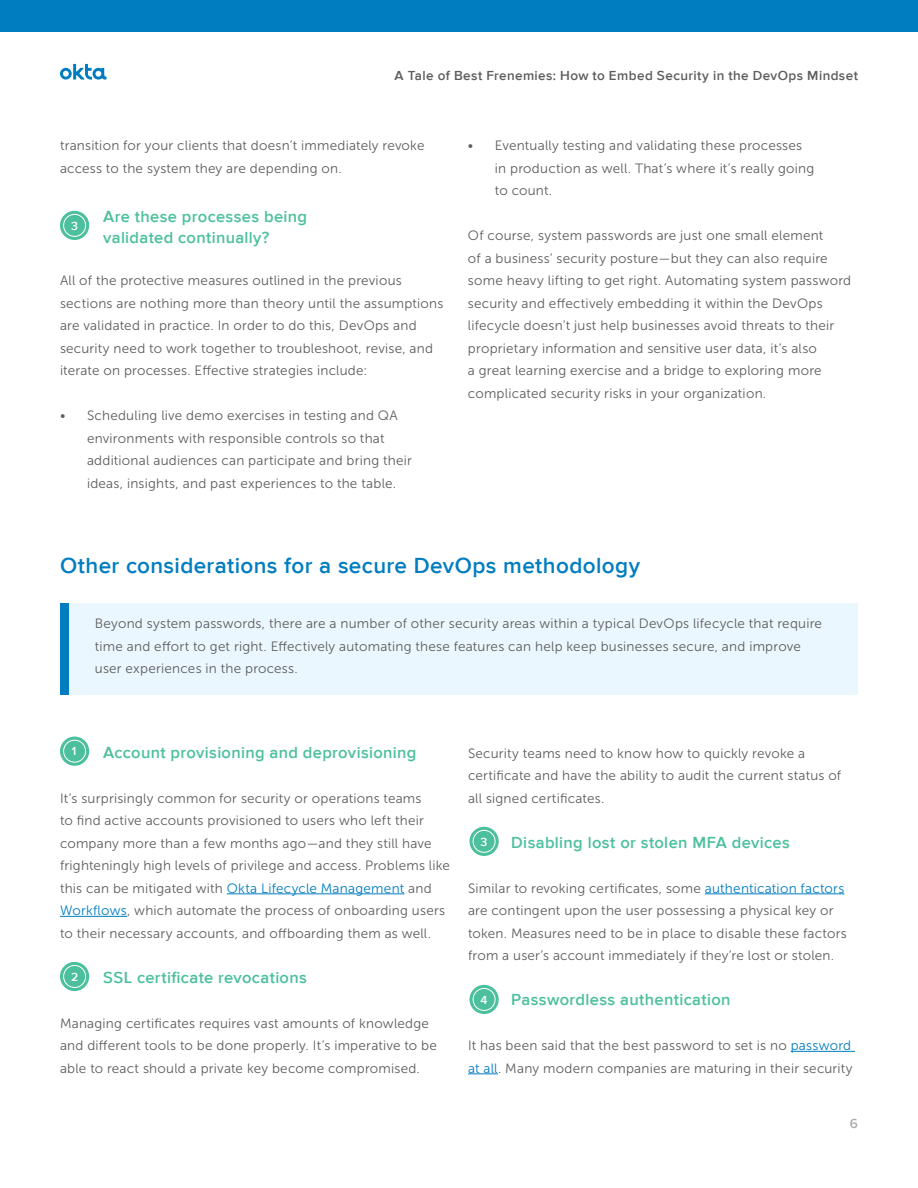
<style>
.page{position:relative;width:918px;height:1188px;background:#fff}
.page>*{position:absolute;margin:0;border:0;box-sizing:border-box;transform-origin:0 0}
.t1{font:600 22.5px "Proxima Nova";letter-spacing:.015em;color:#007dc1}
.t2{font:600 16.5px/21px "Proxima Nova";letter-spacing:.02em;color:#4cc09c}
.t3{font:13.5px/22.5px "Museo Sans 300";letter-spacing:.015em;color:#5d5d5d}
.t4{font:600 13.5px "Proxima Nova";letter-spacing:.03em;color:#5d5d5d}
.t5{font:600 13.5px "Proxima Nova";color:#abadad}
.t6{font:600 12px "Proxima Nova";color:#fff}
.s1{color:#007dc1}
</style>
<div class="page">
<div style="left:0;top:0;width:918px;height:32px;background:#007dc1"></div>
<svg style="left:60px;top:64px;width:46px;height:16px"></svg>
<div style="left:60px;top:211px;width:29px;height:29px;background:#4cc09c;border-radius:50%"></div>
<div style="left:63px;top:214px;width:23px;height:23px;border:1px solid #fff;border-radius:50%"></div>
<div style="left:60px;top:603px;width:798px;height:91px;background:#ebf7fe"></div>
<div style="left:60px;top:603px;width:8px;height:91px;background:#007dc1"></div>
<hr style="left:227px;top:894px;width:177px;height:1px;background:#007dc1">
<hr style="left:60px;top:916px;width:67px;height:1px;background:#007dc1">
<hr style="left:705px;top:894px;width:139px;height:1px;background:#007dc1">
<hr style="left:791px;top:1051px;width:64px;height:1px;background:#007dc1">
<hr style="left:468px;top:1074px;width:30px;height:1px;background:#007dc1">
<svg style="left:60px;top:737px;width:29px;height:29px"></svg>
<div style="left:63px;top:740px;width:23px;height:23px;border:1px solid #fff;border-radius:50%"></div>
<div style="left:60px;top:962px;width:29px;height:29px;background:#4cc09c;border-radius:50%"></div>
<div style="left:63px;top:965px;width:23px;height:23px;border:1px solid #fff;border-radius:50%"></div>
<svg style="left:470px;top:827px;width:29px;height:29px"></svg>
<div style="left:473px;top:830px;width:22px;height:23px;border:1px solid #fff;border-radius:50%"></div>
<svg style="left:470px;top:985px;width:29px;height:29px"></svg>
<div style="left:473px;top:988px;width:22px;height:23px;border:1px solid #fff;border-radius:50%"></div>
<p class="t4" style="left:395px;top:67px;width:465px">A Tale of Best Frenemies: How to Embed Security in the DevOps Mindset</p>
<p class="t3" style="left:60px;top:134px;width:366px">transition for your clients that doesn’t immediately revoke access to the system they are depending on.</p>
<p class="t2" style="left:103px;top:207px;width:205px">Are these processes being validated continually?</p>
<p class="t3" style="left:60px;top:269px;width:385px">All of the protective measures outlined in the previous sections are nothing more than theory until the assumptions are validated in practice. In order to do this, DevOps and security need to work together to troubleshoot, revise, and iterate on processes. Effective strategies include:</p>
<p class="t3" style="left:87px;top:404px;width:326px;text-indent:-27px">• Scheduling live demo exercises in testing and QA environments with responsible controls so that additional audiences can participate and bring their ideas, insights, and past experiences to the table.</p>
<p class="t6" style="left:71px;top:219px;width:8px">3</p>
<p class="t3" style="left:495px;top:134px;width:321px;text-indent:-27px">• Eventually testing and validating these processes in production as well. That’s where it’s really going to count.</p>
<p class="t3" style="left:468px;top:224px;width:385px">Of course, system passwords are just one small element<br>of a business’ security posture—but they can also require some heavy lifting to get right. Automating system password security and effectively embedding it within the DevOps lifecycle doesn’t just help businesses avoid threats to their proprietary information and sensitive user data, it’s also<br>a great learning exercise and a bridge to exploring more complicated security risks in your organization.</p>
<h1 class="t1" style="left:60px;top:552px;width:582px">Other considerations for a secure DevOps methodology</h1>
<p class="t3" style="left:95px;top:612px;width:729px">Beyond system passwords, there are a number of other security areas within a typical DevOps lifecycle that require time and effort to get right. Effectively automating these features can help keep businesses secure, and improve user experiences in the process.</p>
<p class="t2" style="left:103px;top:742px;width:315px">Account provisioning and deprovisioning</p>
<p class="t3" style="left:60px;top:787px;width:391px">It’s surprisingly common for security or operations teams<br>to find active accounts provisioned to users who left their company more than a few months ago—and they still have frighteningly high levels of privilege and access. Problems like this can be mitigated with <span class="s1">Okta Lifecycle Management</span> and <span class="s1">Workflows</span>, which automate the process of onboarding users to their necessary accounts, and offboarding them as well.</p>
<p class="t2" style="left:103px;top:967px;width:205px">SSL certificate revocations</p>
<p class="t3" style="left:60px;top:1012px;width:379px">Managing certificates requires vast amounts of knowledge and different tools to be done properly. It’s imperative to be able to react should a private key become compromised.</p>
<p class="t6" style="left:72px;top:745px;width:6px">1</p>
<p class="t6" style="left:71px;top:970px;width:9px">2</p>
<p class="t3" style="left:468px;top:742px;width:375px">Security teams need to know how to quickly revoke a certificate and have the ability to audit the current status of all signed certificates.</p>
<p class="t2" style="left:511px;top:832px;width:280px">Disabling lost or stolen MFA devices</p>
<p class="t3" style="left:468px;top:877px;width:380px">Similar to revoking certificates, some <span class="s1">authentication factors </span>are contingent upon the user possessing a physical key or token. Measures need to be in place to disable these factors from a user’s account immediately if they’re lost or stolen.</p>
<p class="t2" style="left:511px;top:990px;width:221px">Passwordless authentication</p>
<p class="t3" style="left:468px;top:1034px;width:386px">It has been said that the best password to set is no <span class="s1">password at all</span>. Many modern companies are maturing in their security</p>
<p class="t6" style="left:481px;top:835px;width:8px">3</p>
<p class="t6" style="left:481px;top:993px;width:8px">4</p>
<p class="t5" style="left:850px;top:1116px;width:10px">6</p>
</div>
